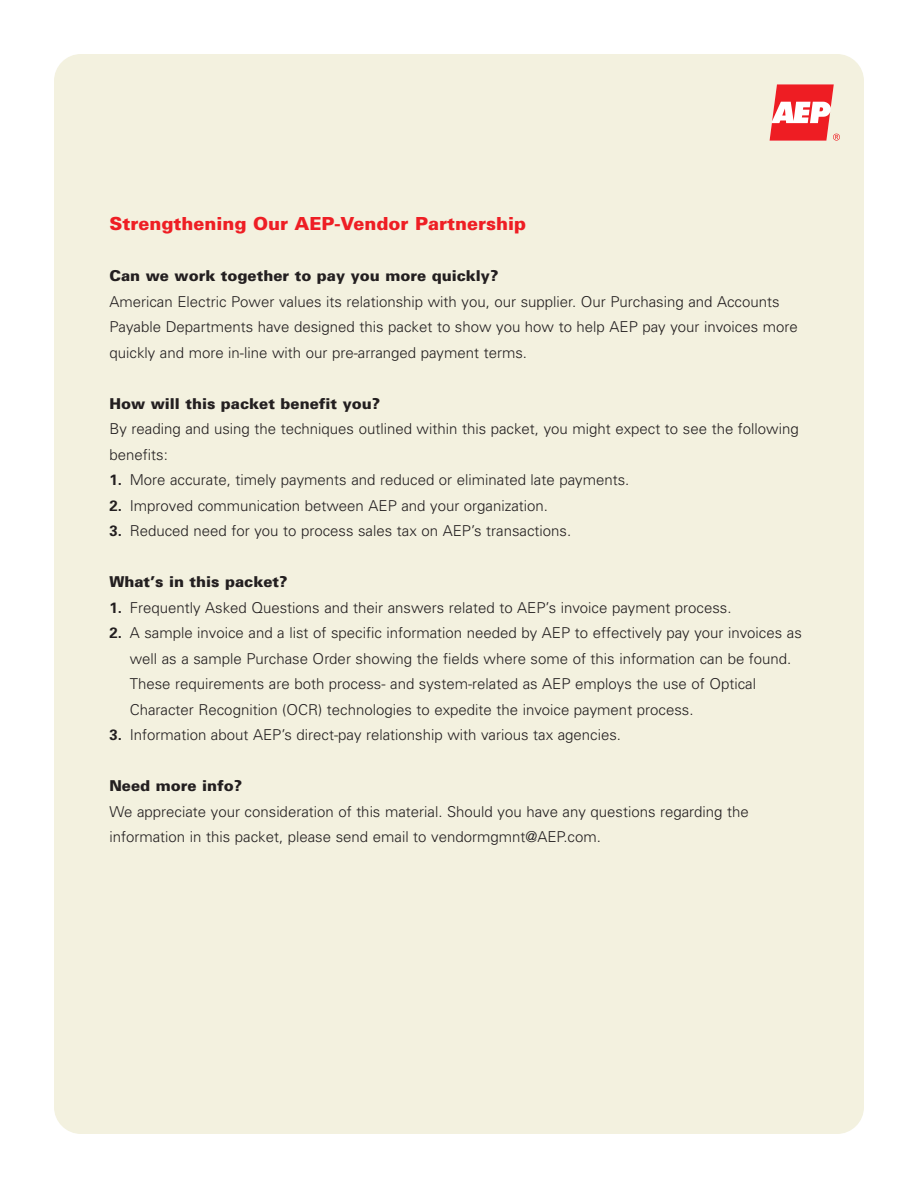
<style>
.page{position:relative;width:918px;height:1188px;background:#fff}
.page>*{position:absolute;margin:0;border:0;box-sizing:border-box;transform-origin:0 0}
.t1{font:900 18px "Univers";color:#ee1e24}
.t2{font:300 15px/25.5px "Univers";color:#231f20}
.t3{font:900 15px "Univers";color:#231f20}
.s1{font-weight:700}
</style>
<div class="page">
<div style="left:54px;top:54px;width:810px;height:1080px;background:#f3f1df;border-radius:27px"></div>
<svg style="left:770px;top:84px;width:70px;height:57px"></svg>
<p class="t1" style="left:110px;top:217px;width:418px">Strengthening Our AEP-Vendor Partnership</p>
<p class="t3" style="left:110px;top:271px;width:390px">Can we work together to pay you more quickly?</p>
<p class="t2" style="left:110px;top:290px;width:690px">American Electric Power values its relationship with you, our supplier. Our Purchasing and Accounts<br>Payable Departments have designed this packet to show you how to help AEP pay your invoices more quickly and more in-line with our pre-arranged payment terms.</p>
<p class="t3" style="left:110px;top:398px;width:272px">How will this packet benefit you?</p>
<p class="t2" style="left:110px;top:418px;width:691px">By reading and using the techniques outlined within this packet, you might expect to see the following benefits:</p>
<p class="t2" style="left:110px;top:469px;width:521px"><span class="s1">1.</span> More accurate, timely payments and reduced or eliminated late payments.</p>
<p class="t2" style="left:110px;top:494px;width:440px"><span class="s1">2.</span> Improved communication between AEP and your organization.</p>
<p class="t2" style="left:110px;top:520px;width:463px"><span class="s1">3.</span> Reduced need for you to process sales tax on AEP’s transactions.</p>
<p class="t3" style="left:110px;top:577px;width:180px">What’s in this packet?</p>
<p class="t2" style="left:110px;top:596px;width:624px"><span class="s1">1.</span> Frequently Asked Questions and their answers related to AEP’s invoice payment process.</p>
<p class="t2" style="left:130px;top:622px;width:674px;text-indent:-20px"><span class="s1">2.</span> A sample invoice and a list of specific information needed by AEP to effectively pay your invoices as well as a sample Purchase Order showing the fields where some of this information can be found.<br>These requirements are both process- and system-related as AEP employs the use of Optical Character Recognition (OCR) technologies to expedite the invoice payment process.</p>
<p class="t2" style="left:110px;top:724px;width:513px"><span class="s1">3.</span> Information about AEP’s direct-pay relationship with various tax agencies.</p>
<p class="t3" style="left:110px;top:781px;width:134px">Need more info?</p>
<p class="t2" style="left:110px;top:800px;width:641px">We appreciate your consideration of this material. Should you have any questions regarding the information in this packet, please send email to vendormgmnt@AEP.com.</p>
</div>
